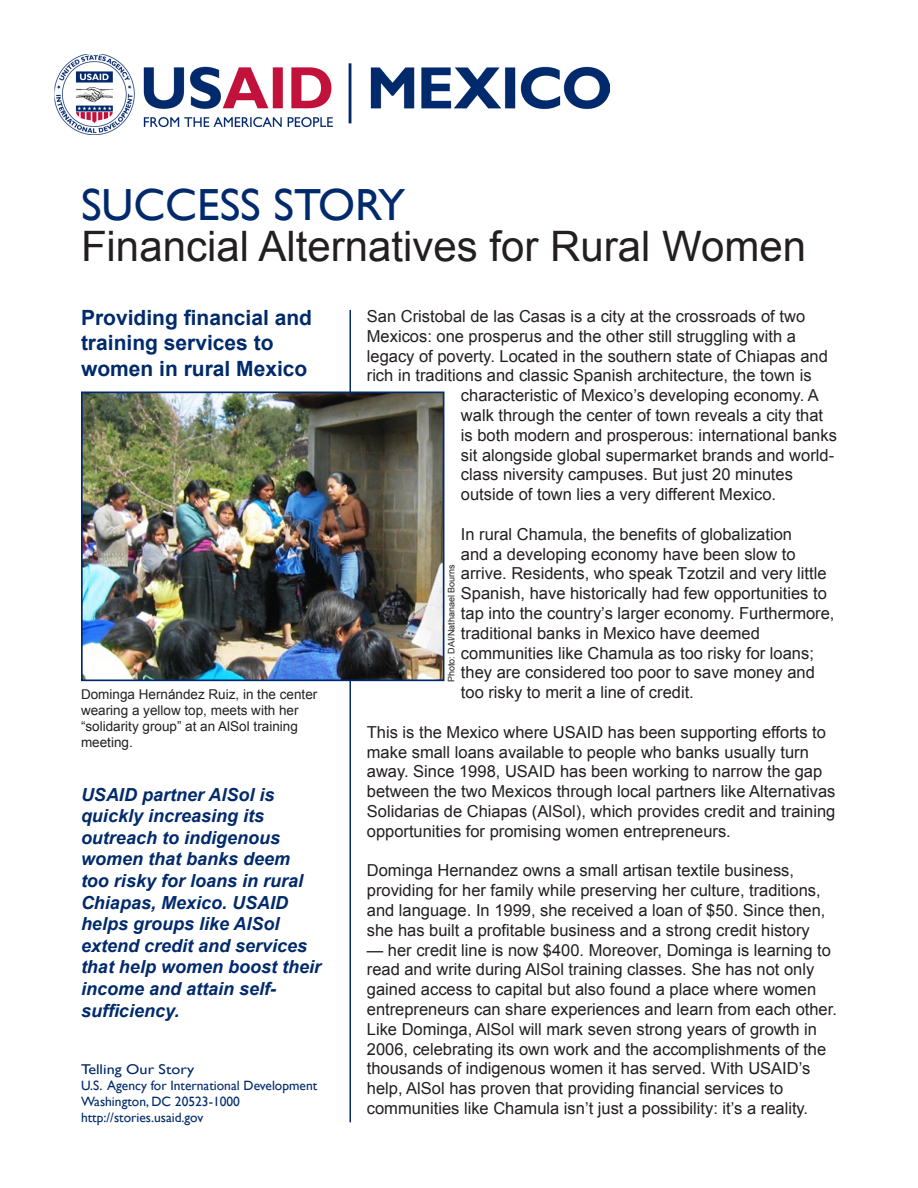
<style>
.page{position:relative;width:918px;height:1188px;background:#fff}
.page>*{position:absolute;margin:0;border:0;box-sizing:border-box;transform-origin:0 0}
.t1{font:45px "Gill Sans";color:#002a6c}
.t2{font:42px "Arial";color:#231f20}
.t3{font:700 21px/25.2px "Arial";color:#002a6c}
.t4{font:italic 700 18px/21.6px "Arial";color:#002a6c}
.t5{font:16.5px/19.8px "Arial";color:#231f20}
.t6{font:14.1px "Gill Sans";color:#002a6c;scale:1.14 1}
.t7{font:13.5px/16.2px "Arial";color:#231f20}
.t8{font:13.5px "Gill Sans";color:#002a6c}
.t9{font:9px "Arial";color:#231f20}
</style>
<div class="page">
<hr style="left:350px;top:310px;width:1px;height:812px;background:#002a6c">
<img style="left:84px;top:395px;width:357px;height:283px">
<div style="left:81px;top:392px;width:363px;height:289px;border:2px solid #002a6c"></div>
<img style="left:54px;top:54px;width:556px;height:81px">
<p class="t1" style="left:81px;top:179px;width:326px">SUCCESS STORY</p>
<p class="t2" style="left:81px;top:218px;width:727px">Financial Alternatives for Rural Women</p>
<p class="t3" style="left:81px;top:306px;width:233px">Providing financial and training services to women in rural Mexico</p>
<p class="t7" style="left:81px;top:686px;width:238px">Dominga Hernández Ruiz, in the center wearing a yellow top, meets with her “solidarity group” at an AlSol training meeting.</p>
<p class="t4" style="left:81px;top:784px;width:242px">USAID partner AlSol is quickly increasing its outreach to indigenous women that banks deem too risky for loans in rural<br>Chiapas, Mexico. USAID helps groups like AlSol extend credit and services that help women boost their income and attain self&shy;sufficiency.</p>
<p class="t6" style="left:81px;top:1061px;width:101px">Telling Our Story</p>
<p class="t8" style="left:81px;top:1078px;width:238px">U.S. Agency for International Development</p>
<p class="t8" style="left:81px;top:1094px;width:161px">Washington, DC 20523-1000</p>
<p class="t8" style="left:81px;top:1110px;width:124px">http://stories.usaid.gov</p>
<p class="t5" style="left:367px;top:306px;width:440px">San Cristobal de las Casas is a city at the crossroads of two</p>
<p class="t5" style="left:367px;top:326px;width:431px">Mexicos: one prosperus and the other still struggling with a</p>
<p class="t5" style="left:367px;top:346px;width:463px">legacy of poverty. Located in the southern state of Chiapas and</p>
<p class="t5" style="left:367px;top:366px;width:446px">rich in traditions and classic Spanish architecture, the town is</p>
<p class="t5" style="left:461px;top:386px;width:359px">characteristic of Mexico’s developing economy. A</p>
<p class="t5" style="left:461px;top:405px;width:364px">walk through the center of town reveals a city that</p>
<p class="t5" style="left:461px;top:425px;width:378px">is both modern and prosperous: international banks</p>
<p class="t5" style="left:461px;top:445px;width:375px">sit alongside global supermarket brands and world-</p>
<p class="t5" style="left:461px;top:465px;width:333px">class niversity campuses. But just 20 minutes</p>
<p class="t5" style="left:461px;top:485px;width:317px">outside of town lies a very different Mexico.</p>
<p class="t5" style="left:461px;top:524px;width:375px">In rural Chamula, the benefits of globalization<br>and a developing economy have been slow to arrive. Residents, who speak Tzotzil and very little Spanish, have historically had few opportunities to tap into the country’s larger economy. Furthermore, traditional banks in Mexico have deemed communities like Chamula as too risky for loans; they are considered too poor to save money and too risky to merit a line of credit.</p>
<p class="t5" style="left:367px;top:722px;width:470px">This is the Mexico where USAID has been supporting efforts to make small loans available to people who banks usually turn away. Since 1998, USAID has been working to narrow the gap between the two Mexicos through local partners like Alternativas Solidarias de Chiapas (AlSol), which provides credit and training opportunities for promising women entrepreneurs.</p>
<p class="t5" style="left:367px;top:861px;width:460px">Dominga Hernandez owns a small artisan textile business, providing for her family while preserving her culture, traditions, and language. In 1999, she received a loan of $50. Since then, she has built a profitable business and a strong credit history</p>
<p class="t5" style="left:367px;top:940px;width:472px">— her credit line is now $400. Moreover, Dominga is learning to read and write during AlSol training classes. She has not only gained access to capital but also found a place where women entrepreneurs can share experiences and learn from each other.<br>Like Dominga, AlSol will mark seven strong years of growth in 2006, celebrating its own work and the accomplishments of the thousands of indigenous women it has served. With USAID’s help, AlSol has proven that providing financial services to communities like Chamula isn’t just a possibility: it’s a reality.</p>
<p class="t9" style="left:445px;top:682px;width:120px;rotate:-90deg">Photo: DAI/Nathanael Bourns</p>
</div>
